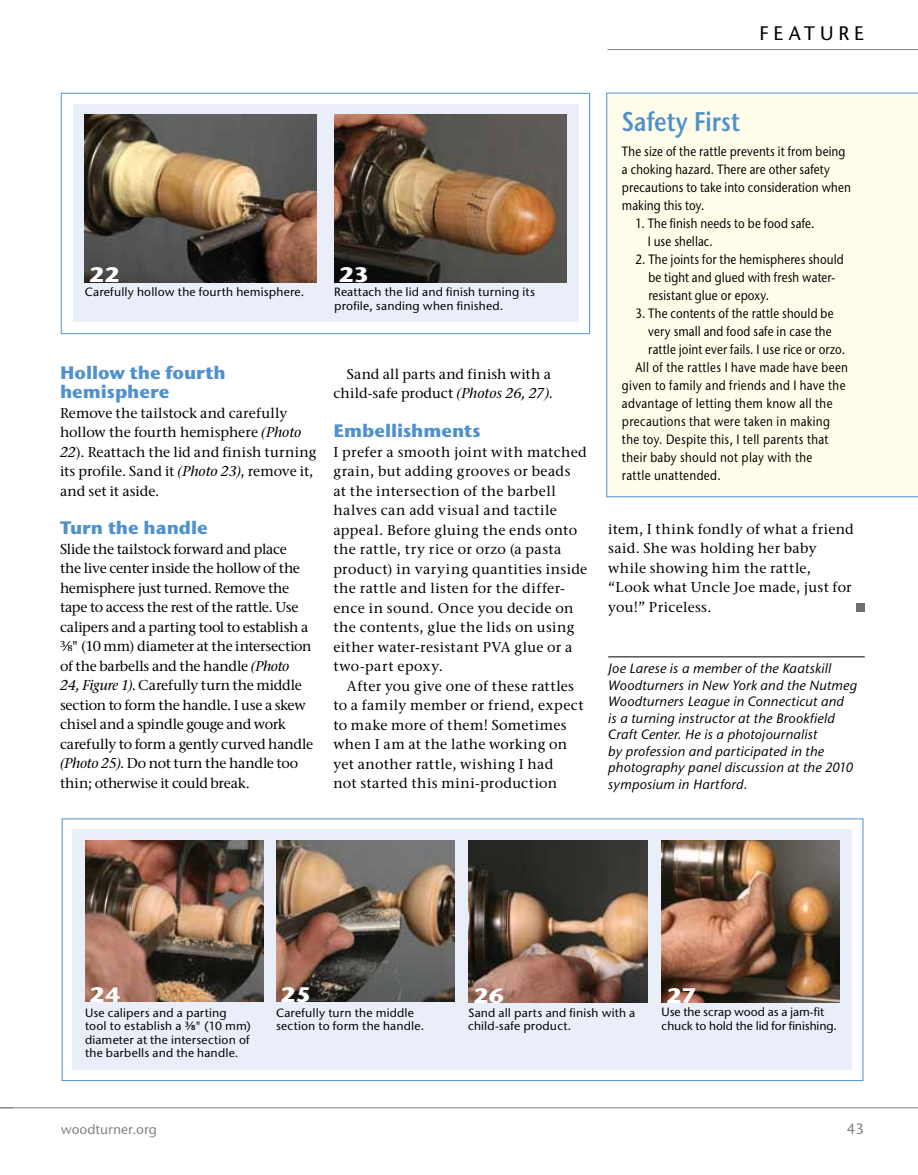
<style>
.page{position:relative;width:918px;height:1175px;background:#fff}
.page>*{position:absolute;margin:0;border:0;box-sizing:border-box;transform-origin:0 0}
.t1{font:600 27px "Stone Sans ITC Pro";letter-spacing:-.005em;color:#5091cd;scale:.85 1}
.t2{font:700 21px "Stone Sans ITC Pro";letter-spacing:-.005em;color:#fff;scale:1.1 1}
.t3{font:500 19.5px "Stone Sans ITC Pro";letter-spacing:.255em;color:#000}
.t4{font:700 18px/19.5px "Stone Sans ITC Pro";letter-spacing:-.005em;color:#5091cd}
.t5{font:500 15px "Stone Sans ITC Pro";color:#808285}
.t6{font:500 14.25px/19.5px "Stone Serif ITC Pro";letter-spacing:.01em;color:#000}
.t7{font:500 14.25px/19.5px "Stone Serif ITC Pro";letter-spacing:-.015em;color:#000}
.t8{font:500 14.25px/19.5px "Stone Serif ITC Pro";letter-spacing:.03em;color:#000}
.t9{font:500 13.5px/18px "Stone Sans ITC Pro";letter-spacing:.015em;color:#000;scale:.85 1}
.t10{font:italic 500 13.5px/16.5px "Stone Sans ITC Pro";letter-spacing:.01em;color:#000}
.t11{font:500 13.5px "Stone Sans ITC Pro";color:#808285}
.t12{font:500 12px/13.5px "Stone Sans ITC Pro";letter-spacing:.01em;color:#000}
.t13{font:500 12px/13.5px "Stone Sans ITC Pro";letter-spacing:-.01em;color:#000}
.s1{font-style:italic}
</style>
<div class="page">
<hr style="left:0;top:1107px;width:918px;height:1px;background:#808285">
<hr style="left:608px;top:49px;width:310px;height:1px;background:#808285">
<div style="left:606px;top:93px;width:312px;height:404px;background:#fffde9"></div>
<div style="left:61px;top:93px;width:529px;height:241px;border:1px solid #5091cd"></div>
<div style="left:73px;top:104px;width:505px;height:217px;background:#e9eef8"></div>
<img style="left:334px;top:115px;width:232px;height:167px">
<img style="left:85px;top:115px;width:232px;height:167px">
<div style="left:73px;top:829px;width:779px;height:241px;background:#e9eef8"></div>
<img style="left:85px;top:840px;width:178px;height:161px">
<img style="left:276px;top:840px;width:178px;height:161px">
<img style="left:469px;top:840px;width:178px;height:162px">
<img style="left:662px;top:840px;width:178px;height:162px">
<hr style="left:608px;top:656px;width:257px;height:1px;background:#000">
<div style="left:857px;top:603px;width:8px;height:8px;background:#6d6e71"></div>
<h3 class="t3" style="left:760px;top:22px;width:106px">Feature</h3>
<h2 class="t2" style="left:89px;top:261px;width:29px">22</h2>
<h2 class="t2" style="left:339px;top:261px;width:29px">23</h2>
<p class="t12" style="left:85px;top:285px;width:221px">Carefully hollow the fourth hemisphere.</p>
<p class="t12" style="left:334px;top:285px;width:202px">Reattach the lid and finish turning its profile, sanding when finished.</p>
<h3 class="t4" style="left:60px;top:362px;width:167px">Hollow the fourth hemisphere</h3>
<p class="t6" style="left:60px;top:403px;width:258px">Remove the tailstock and carefully hollow the fourth hemisphere <span class="s1">(Photo 22</span>). Reattach the lid and finish turning its profile. Sand it <span class="s1">(Photo 23)</span>, remove it, and set it aside.</p>
<h3 class="t4" style="left:60px;top:518px;width:149px">Turn the handle</h3>
<p class="t7" style="left:60px;top:539px;width:255px">Slide the tailstock forward and place<br>the live center inside the hollow of the hemisphere just turned. Remove the tape to access the rest of the rattle. Use calipers and a parting tool to establish a ⅜" (10 mm) diameter at the intersection of the barbells and the handle <span class="s1">(Photo<br>24, Figure 1)</span>. Carefully turn the middle section to form the handle. I use a skew chisel and a spindle gouge and work carefully to form a gently curved handle <span class="s1">(Photo 25)</span>. Do not turn the handle too thin; otherwise it could break.</p>
<p class="t6" style="left:333px;top:364px;width:221px;text-align:right">Sand all parts and finish with a child-safe product <span class="s1">(Photos 26, 27)</span>.</p>
<h3 class="t4" style="left:333px;top:421px;width:149px">Embellishments</h3>
<p class="t8" style="left:333px;top:442px;width:255px">I prefer a smooth joint with matched grain, but adding grooves or beads<br>at the intersection of the barbell halves can add visual and tactile appeal. Before gluing the ends onto the rattle, try rice or orzo (a pasta product) in varying quantities inside the rattle and listen for the differ&shy;ence in sound. Once you decide on the contents, glue the lids on using either water-resistant PVA glue or a two-part epoxy.</p>
<p class="t6" style="left:333px;top:676px;width:252px;text-indent:13px">After you give one of these rattles to a family member or friend, expect to make more of them! Sometimes when I am at the lathe working on yet another rattle, wishing I had<br>not started this mini-production</p>
<h1 class="t1" style="left:622px;top:105px;width:140px">Safety First</h1>
<p class="t9" style="left:622px;top:142px;width:271px">The size of the rattle prevents it from being a choking hazard. There are other safety precautions to take into consideration when making this toy.</p>
<p class="t9" style="left:648px;top:214px;width:198px;text-indent:-12px">1. The finish needs to be food safe.<br>I use shellac.</p>
<p class="t9" style="left:648px;top:250px;width:231px;text-indent:-13px">2. The joints for the hemispheres should be tight and glued with fresh water&shy;resistant glue or epoxy.</p>
<p class="t9" style="left:635px;top:304px;width:235px">3. The contents of the rattle should be</p>
<p class="t9" style="left:648px;top:322px;width:217px">very small and food safe in case the</p>
<p class="t9" style="left:648px;top:340px;width:233px">rattle joint ever fails. I use rice or orzo.</p>
<p class="t9" style="left:635px;top:358px;width:252px">All of the rattles I have made have been</p>
<p class="t9" style="left:622px;top:376px;width:265px">given to family and friends and I have the</p>
<p class="t9" style="left:622px;top:394px;width:249px">advantage of letting them know all the</p>
<p class="t9" style="left:622px;top:412px;width:246px">precautions that were taken in making</p>
<p class="t9" style="left:622px;top:430px;width:245px">the toy. Despite this, I tell parents that</p>
<p class="t9" style="left:622px;top:448px;width:226px">their baby should not play with the</p>
<p class="t9" style="left:622px;top:466px;width:118px">rattle unattended.</p>
<p class="t6" style="left:608px;top:519px;width:247px">item, I think fondly of what a friend said. She was holding her baby while showing him the rattle, “Look what Uncle Joe made, just for you!” Priceless.</p>
<p class="t10" style="left:608px;top:660px;width:251px">Joe Larese is a member of the Kaatskill Woodturners in New York and the Nutmeg Woodturners League in Connecticut and<br>is a turning instructor at the Brookfield Craft Center. He is a photojournalist<br>by profession and participated in the photography panel discussion at the 2010 symposium in Hartford.</p>
<h2 class="t2" style="left:89px;top:981px;width:30px">24</h2>
<h2 class="t2" style="left:281px;top:981px;width:30px">25</h2>
<h2 class="t2" style="left:473px;top:981px;width:29px">26</h2>
<h2 class="t2" style="left:666px;top:981px;width:29px">27</h2>
<p class="t12" style="left:85px;top:1005px;width:167px">Use calipers and a parting tool to establish a ⅜" (10 mm) diameter at the intersection of the barbells and the handle.</p>
<p class="t12" style="left:276px;top:1005px;width:150px">Carefully turn the middle section to form the handle.</p>
<p class="t12" style="left:468px;top:1005px;width:169px">Sand all parts and finish with a child-safe product.</p>
<p class="t13" style="left:662px;top:1005px;width:177px">Use the scrap wood as a jam-fit chuck to hold the lid for finishing.</p>
<p class="t11" style="left:61px;top:1120px;width:98px">woodturner.org</p>
<p class="t5" style="left:847px;top:1119px;width:19px">43</p>
</div>
